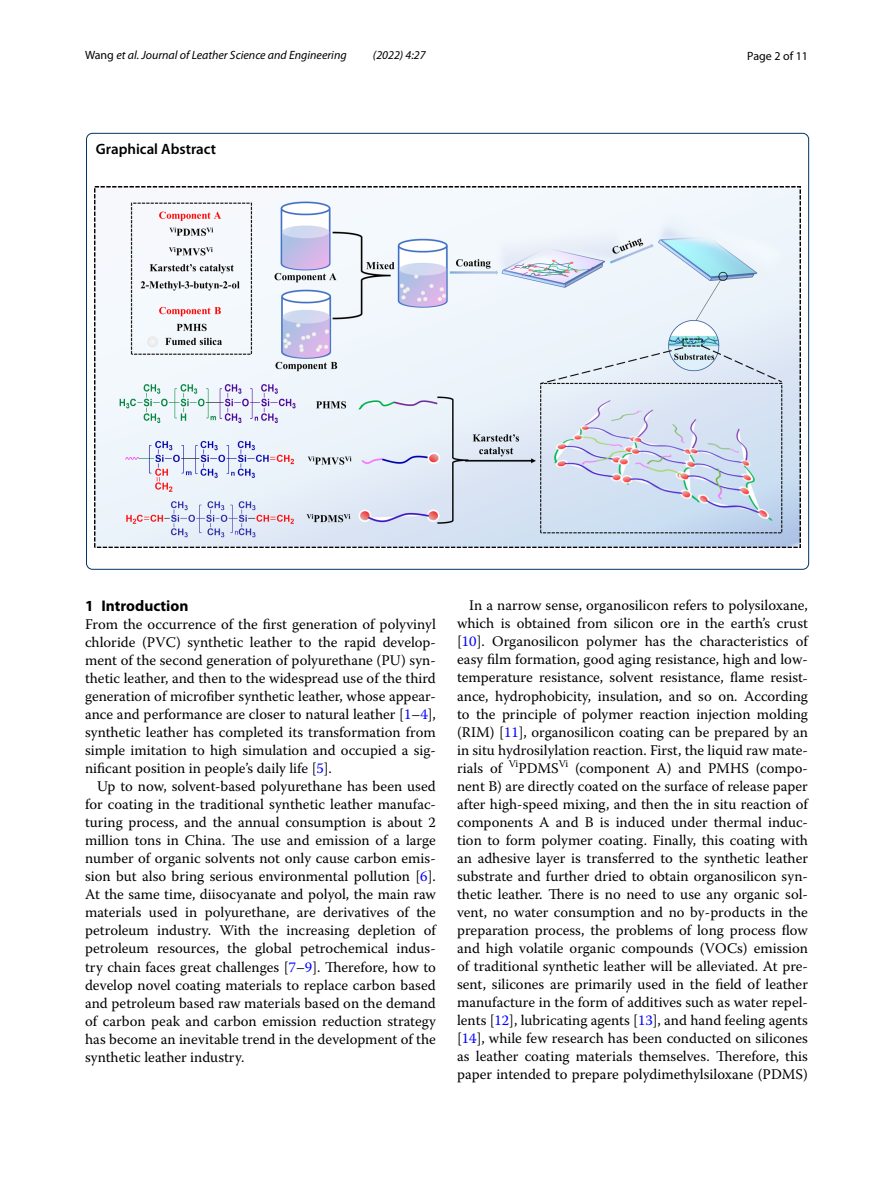
<style>
.page{position:relative;width:893px;height:1187px;background:#fff}
.page>*{position:absolute;margin:0;border:0;box-sizing:border-box;transform-origin:0 0}
.t1{font:700 15.45px "Myriad Pro";color:#000}
.t2{font:600 15px "Myriad Pro";color:#000}
.t3{font:14.7px/18px "Warnock Pro";color:#000;text-align:justify}
.t4{font:italic 12px "Myriad Pro";color:#000}
.t5{font:12px "Myriad Pro";color:#000}
.s1{font-style:normal}
.s2{color:#00f}
</style>
<div class="page">
<img style="left:95px;top:186px;width:705px;height:361px">
<p class="t4" style="left:85px;top:48px;width:263px"><span class="s1">Wang</span> et al. Journal of Leather Science and Engineering</p>
<p class="t4" style="left:373px;top:48px;width:54px">(2022) 4:27</p>
<p class="t5" style="left:747px;top:48px;width:62px">Page 2 of 11</p>
<p class="t2" style="left:96px;top:139px;width:122px">Graphical Abstract</p>
<p class="t1" style="left:85px;top:596px;width:105px">1 Introduction</p>
<p class="t3" style="left:85px;top:615px;width:352px">From the occurrence of the first generation of polyvinyl chloride (PVC) synthetic leather to the rapid develop&shy;ment of the second generation of polyurethane (PU) syn&shy;thetic leather, and then to the widespread use of the third generation of microfiber synthetic leather, whose appear&shy;ance and performance are closer to natural leather [<span class="s2">1</span>–<span class="s2">4</span>], synthetic leather has completed its transformation from simple imitation to high simulation and occupied a sig&shy;nificant position in people’s daily life [<span class="s2">5</span>].</p>
<p class="t3" style="left:85px;top:777px;width:352px;text-indent:12px">Up to now, solvent-based polyurethane has been used for coating in the traditional synthetic leather manufac&shy;turing process, and the annual consumption is about 2 million tons in China. The use and emission of a large number of organic solvents not only cause carbon emis&shy;sion but also bring serious environmental pollution [<span class="s2">6</span>].<br>At the same time, diisocyanate and polyol, the main raw materials used in polyurethane, are derivatives of the petroleum industry. With the increasing depletion of petroleum resources, the global petrochemical indus&shy;try chain faces great challenges [<span class="s2">7</span>–<span class="s2">9</span>]. Therefore, how to develop novel coating materials to replace carbon based and petroleum based raw materials based on the demand of carbon peak and carbon emission reduction strategy has become an inevitable trend in the development of the synthetic leather industry.</p>
<p class="t3" style="left:457px;top:596px;width:352px;text-indent:12px">In a narrow sense, organosilicon refers to polysiloxane, which is obtained from silicon ore in the earth’s crust [<span class="s2">10</span>]. Organosilicon polymer has the characteristics of easy film formation, good aging resistance, high and low&shy;temperature resistance, solvent resistance, flame resist&shy;ance, hydrophobicity, insulation, and so on. According to the principle of polymer reaction injection molding (RIM) [<span class="s2">11</span>], organosilicon coating can be prepared by an in situ hydrosilylation reaction. First, the liquid raw mate&shy;rials of <sup>Vi</sup>PDMS<sup>Vi</sup> (component A) and PMHS (compo&shy;nent B) are directly coated on the surface of release paper after high-speed mixing, and then the in situ reaction of components A and B is induced under thermal induc&shy;tion to form polymer coating. Finally, this coating with an adhesive layer is transferred to the synthetic leather substrate and further dried to obtain organosilicon syn&shy;thetic leather. There is no need to use any organic sol&shy;vent, no water consumption and no by-products in the preparation process, the problems of long process flow and high volatile organic compounds (VOCs) emission of traditional synthetic leather will be alleviated. At pre&shy;sent, silicones are primarily used in the field of leather manufacture in the form of additives such as water repel&shy;lents [<span class="s2">12</span>], lubricating agents [<span class="s2">13</span>], and hand feeling agents [<span class="s2">14</span>], while few research has been conducted on silicones as leather coating materials themselves. Therefore, this paper intended to prepare polydimethylsiloxane (PDMS)</p>
</div>
